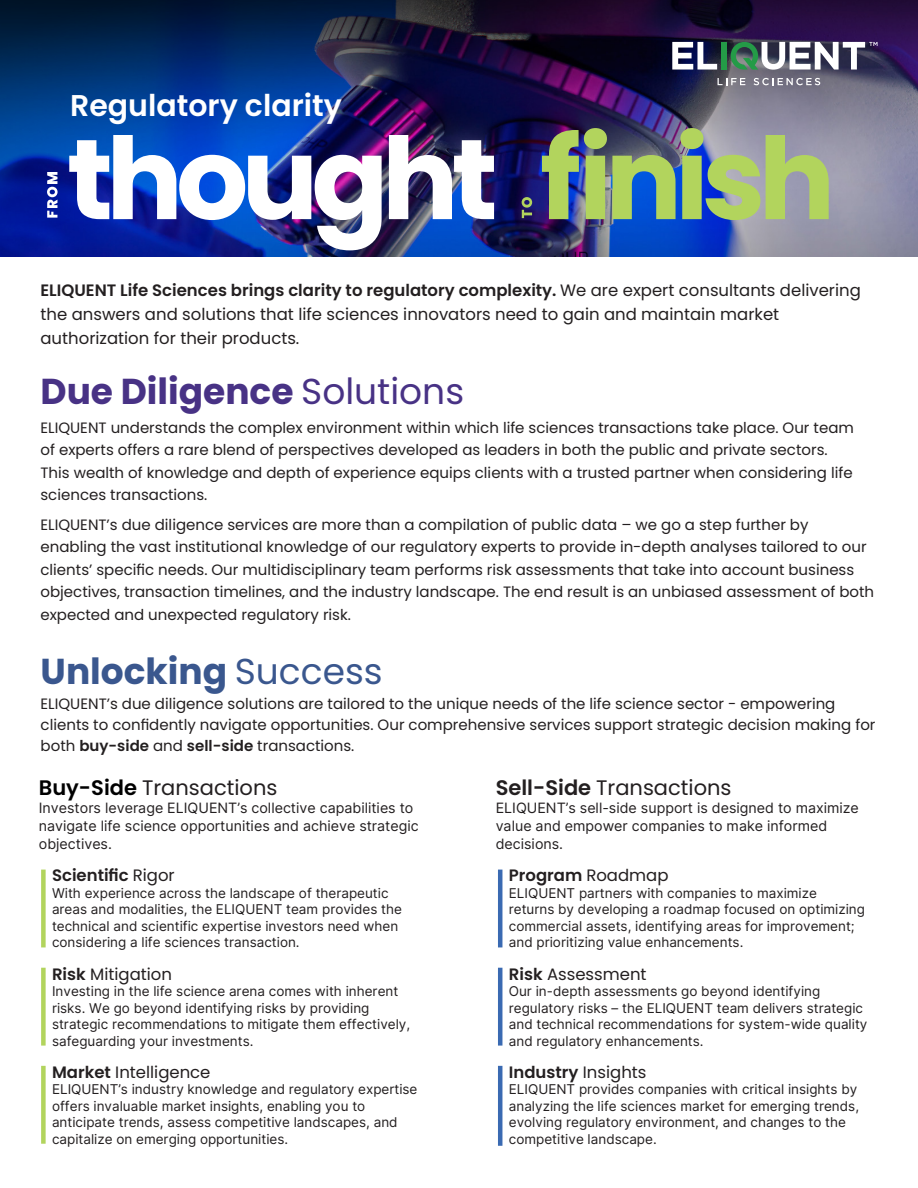
<style>
.page{position:relative;width:918px;height:1188px;background:#fff}
.page>*{position:absolute;margin:0;border:0;box-sizing:border-box;transform-origin:0 0}
.t1{font:700 113.7px "Poppins";letter-spacing:-.06em;color:#fff}
.t2{font:700 36px "Poppins";color:#483285}
.t3{font:700 36px "Poppins";color:#3a578e}
.t4{font:600 30px "Poppins";color:#fff}
.t5{font:21px "Poppins";color:#231f20}
.t6{font:16.5px/24px "Poppins";color:#231f20}
.t7{font:600 16.5px "Poppins";color:#231f20}
.t8{font:15px/22.5px "Poppins";color:#231f20}
.t9{font:14.25px/18px "Inter";color:#231f20}
.t10{font:13.5px/16.5px "Inter";color:#231f20}
.s1{color:#b2d45d}
.s2{font-weight:600}
.s3{font-weight:400}
.s4{font-weight:600;color:#000}
</style>
<div class="page">
<img style="left:0;top:0;width:918px;height:257px">
<div style="left:41px;top:870px;width:5px;height:77px;background:#b2d45d"></div>
<div style="left:41px;top:968px;width:5px;height:78px;background:#b2d45d"></div>
<div style="left:41px;top:1066px;width:5px;height:78px;background:#b2d45d"></div>
<hr style="left:498px;top:870px;width:4px;height:77px;background:#3a6ab2">
<hr style="left:498px;top:968px;width:4px;height:78px;background:#3a6ab2">
<hr style="left:498px;top:1066px;width:4px;height:80px;background:#3a6ab2">
<div style="left:721px;top:42px;width:6px;height:28px;background:#249b47"></div>
<svg style="left:672px;top:42px;width:45px;height:28px"></svg>
<svg style="left:718px;top:78px;width:27px;height:7px"></svg>
<svg style="left:754px;top:78px;width:66px;height:7px"></svg>
<svg style="left:731px;top:42px;width:146px;height:28px"></svg>
<svg style="left:47px;top:172px;width:11px;height:46px"></svg>
<svg style="left:522px;top:197px;width:10px;height:21px"></svg>
<h3 class="t4" style="left:70px;top:88px;width:273px">Regulatory clarity</h3>
<h1 class="t1" style="left:67px;top:113px;width:770px">thought <span class="s1">finish</span></h1>
<p class="t6" style="left:40px;top:279px;width:822px"><span class="s2">ELIQUENT Life Sciences brings clarity to regulatory complexity.</span> We are expert consultants delivering the answers and solutions that life sciences innovators need to gain and maintain market authorization for their products.</p>
<h2 class="t2" style="left:40px;top:370px;width:425px">Due Diligence <span class="s3">Solutions</span></h2>
<p class="t8" style="left:40px;top:417px;width:815px">ELIQUENT understands the complex environment within which life sciences transactions take place. Our team of experts offers a rare blend of perspectives developed as leaders in both the public and private sectors.<br>This wealth of knowledge and depth of experience equips clients with a trusted partner when considering life sciences transactions.</p>
<p class="t8" style="left:40px;top:513px;width:835px">ELIQUENT’s due diligence services are more than a compilation of public data – we go a step further by enabling the vast institutional knowledge of our regulatory experts to provide in-depth analyses tailored to our clients’ specific needs. Our multidisciplinary team performs risk assessments that take into account business objectives, transaction timelines, and the industry landscape. The end result is an unbiased assessment of both expected and unexpected regulatory risk.</p>
<h2 class="t3" style="left:41px;top:651px;width:343px">Unlocking <span class="s3">Success</span></h2>
<p class="t8" style="left:41px;top:693px;width:836px;line-height:21px">ELIQUENT’s due diligence solutions are tailored to the unique needs of the life science sector - empowering clients to confidently navigate opportunities. Our comprehensive services support strategic decision making for both <span class="s2">buy-side</span> and <span class="s2">sell-side</span> transactions.</p>
<h3 class="t5" style="left:39px;top:776px;width:240px"><span class="s4">Buy-Side</span> Transactions</h3>
<p class="t9" style="left:39px;top:799px;width:381px">Investors leverage ELIQUENT’s collective capabilities to navigate life science opportunities and achieve strategic objectives.</p>
<p class="t7" style="left:52px;top:866px;width:124px">Scientific <span class="s3">Rigor</span></p>
<p class="t10" style="left:52px;top:885px;width:351px">With experience across the landscape of therapeutic areas and modalities, the ELIQUENT team provides the technical and scientific expertise investors need when considering a life sciences transaction.</p>
<p class="t6" style="left:52px;top:962px;width:122px"><span class="s2">Risk</span> Mitigation</p>
<p class="t10" style="left:52px;top:983px;width:360px">Investing in the life science arena comes with inherent risks. We go beyond identifying risks by providing strategic recommendations to mitigate them effectively, safeguarding your investments.</p>
<p class="t6" style="left:52px;top:1060px;width:160px"><span class="s2">Market</span> Intelligence</p>
<p class="t10" style="left:52px;top:1081px;width:367px">ELIQUENT’s industry knowledge and regulatory expertise offers invaluable market insights, enabling you to anticipate trends, assess competitive landscapes, and capitalize on emerging opportunities.</p>
<h3 class="t5" style="left:496px;top:776px;width:237px"><span class="s2">Sell-Side</span> Transactions</h3>
<p class="t9" style="left:496px;top:799px;width:365px">ELIQUENT’s sell-side support is designed to maximize value and empower companies to make informed decisions.</p>
<p class="t7" style="left:509px;top:866px;width:161px">Program <span class="s3">Roadmap</span></p>
<p class="t10" style="left:509px;top:885px;width:358px">ELIQUENT partners with companies to maximize returns by developing a roadmap focused on optimizing commercial assets, identifying areas for improvement; and prioritizing value enhancements.</p>
<p class="t6" style="left:509px;top:962px;width:139px"><span class="s2">Risk</span> Assessment</p>
<p class="t10" style="left:509px;top:983px;width:360px">Our in-depth assessments go beyond identifying regulatory risks – the ELIQUENT team delivers strategic and technical recommendations for system-wide quality and regulatory enhancements.</p>
<p class="t7" style="left:509px;top:1062px;width:139px">Industry <span class="s3">Insights</span></p>
<p class="t10" style="left:509px;top:1081px;width:352px">ELIQUENT provides companies with critical insights by analyzing the life sciences market for emerging trends, evolving regulatory environment, and changes to the competitive landscape.</p>
</div>
